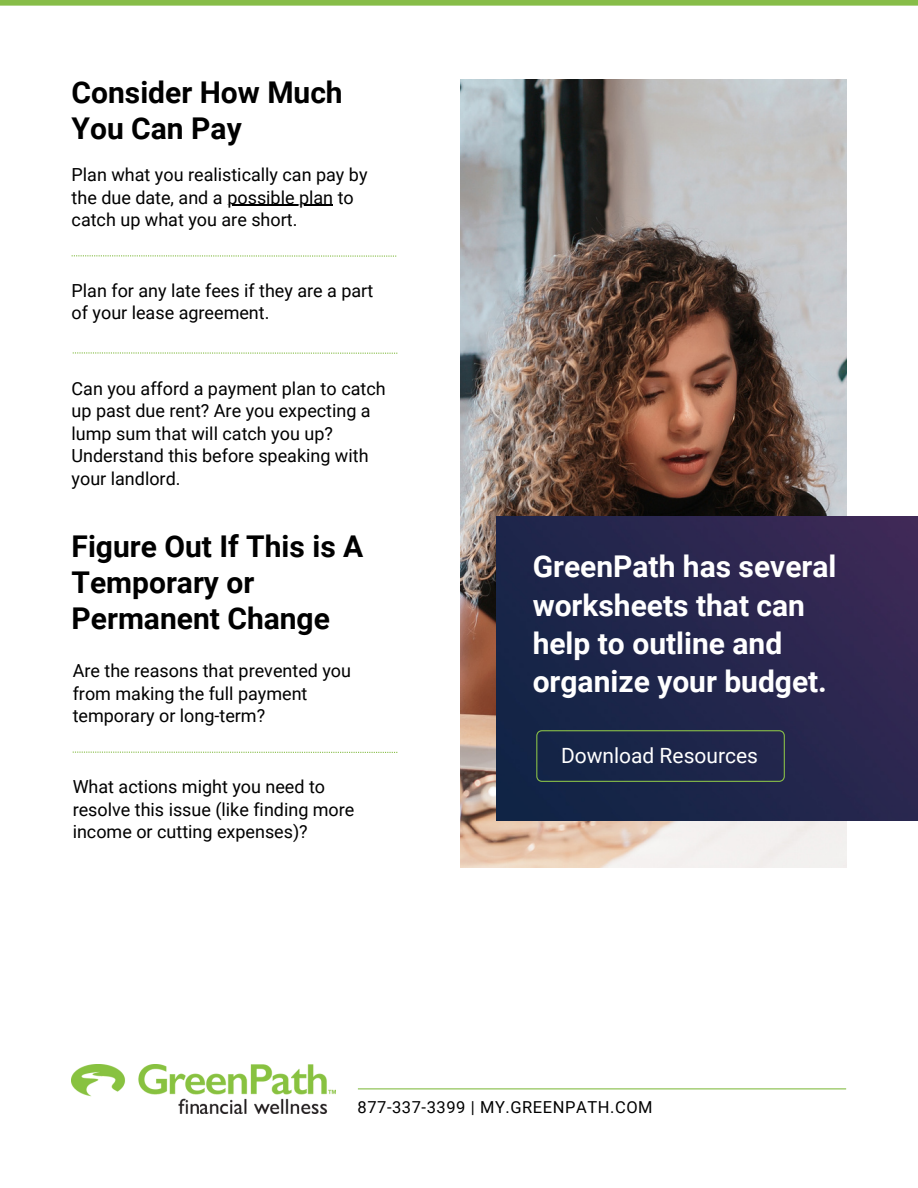
<style>
.page{position:relative;width:918px;height:1188px;background:#fff}
.page>*{position:absolute;margin:0;border:0;box-sizing:border-box;transform-origin:0 0}
.t1{font:700 30px/38.2px "Roboto";color:#fff}
.t2{font:700 30px/36px "Roboto";color:#000}
.t3{font:21px "Roboto";color:#fff}
.t4{font:18px/22.5px "Roboto";color:#000}
.t5{font:16.5px "Roboto";letter-spacing:.035em;color:#000}
</style>
<div class="page">
<img style="left:72px;top:1064px;width:264px;height:50px">
<hr style="left:358px;top:1088px;width:488px;height:1px;background:#87bd48">
<div style="left:0;top:0;width:918px;height:6px;background:#87bd48"></div>
<img style="left:460px;top:79px;width:386px;height:789px">
<svg style="left:72px;top:255px;width:324px;height:2px"></svg>
<svg style="left:73px;top:352px;width:324px;height:2px"></svg>
<img style="left:496px;top:517px;width:422px;height:303px">
<svg style="left:536px;top:730px;width:249px;height:52px;background:#202c49"></svg>
<svg style="left:73px;top:752px;width:324px;height:1px"></svg>
<hr style="left:227px;top:205px;width:106px;height:1px;background:#000">
<h1 class="t2" style="left:72px;top:74px;width:273px">Consider How Much<br>You Can Pay</h1>
<p class="t4" style="left:72px;top:164px;width:297px">Plan what you realistically can pay by the due date, and a possible plan to catch up what you are short.</p>
<p class="t4" style="left:72px;top:279px;width:303px">Plan for any late fees if they are a part of your lease agreement.</p>
<p class="t4" style="left:72px;top:377px;width:316px">Can you afford a payment plan to catch up past due rent? Are you expecting a lump sum that will catch you up?<br>Understand this before speaking with your landlord.</p>
<h1 class="t2" style="left:72px;top:529px;width:293px">Figure Out If This is A<br>Temporary or<br>Permanent Change</h1>
<p class="t4" style="left:73px;top:660px;width:280px">Are the reasons that prevented you from making the full payment temporary or long-term?</p>
<p class="t4" style="left:73px;top:776px;width:283px">What actions might you need to resolve this issue (like finding more income or cutting expenses)?</p>
<h1 class="t1" style="left:533px;top:548px;width:305px">GreenPath has several worksheets that can help to outline and organize your budget.</h1>
<p class="t3" style="left:561px;top:743px;width:198px">Download Resources</p>
<p class="t5" style="left:358px;top:1098px;width:297px">877-337-3399 | MY.GREENPATH.COM</p>
</div>
